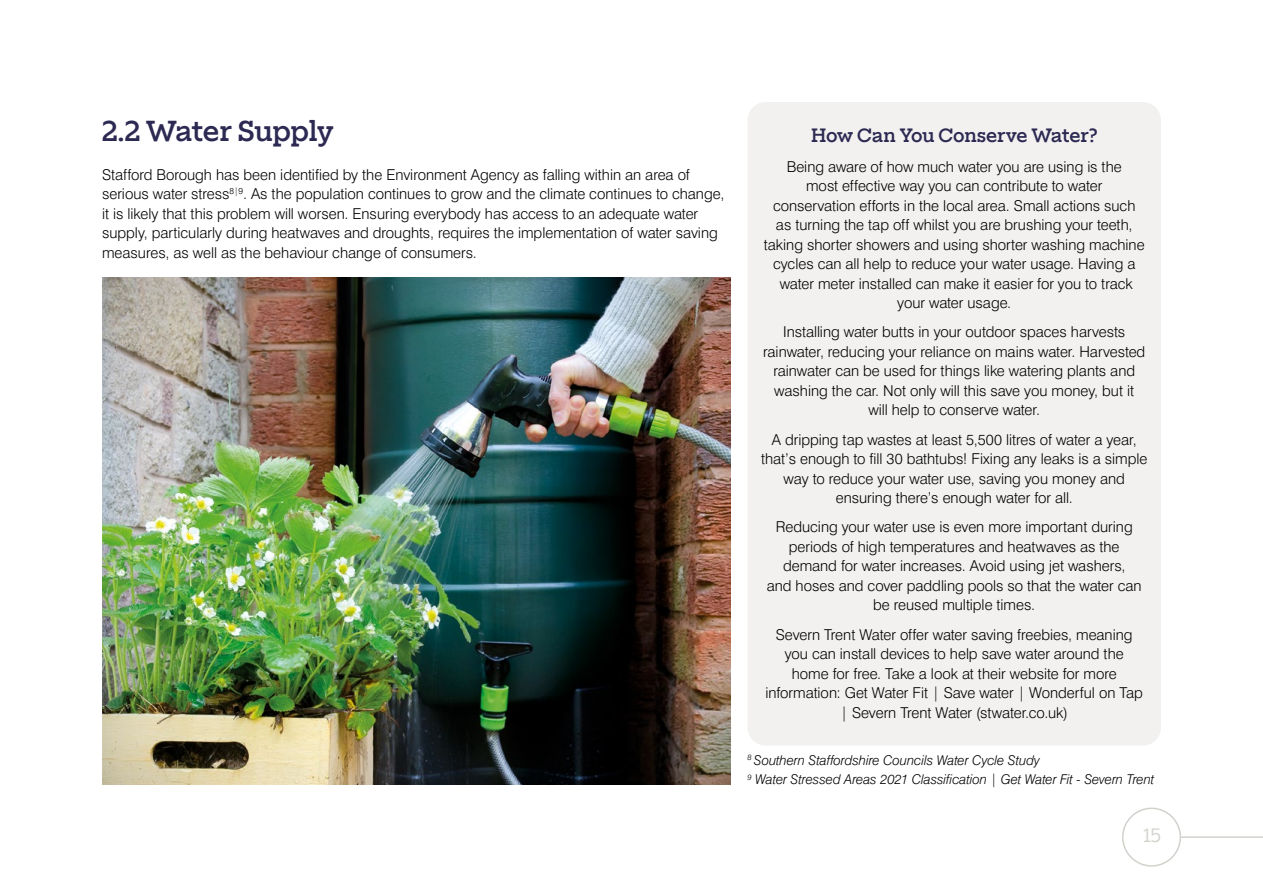
<style>
.page{position:relative;width:1263px;height:893px;background:#fff}
.page>*{position:absolute;margin:0;border:0;box-sizing:border-box;transform-origin:0 0}
.t1{font:500 27px "Elizeth";letter-spacing:-.02em;color:#2c2952}
.small_header{font:500 18px "Elizeth";letter-spacing:-.01em;color:#2c2952}
.t2{font:18px "Elizeth";color:#d3d1cc}
.t3{font:300 15px/19.5px "Swiss 721 BT";color:#000;text-align:center}
._9pt_italics{font:italic 300 13.5px "Swiss 721 BT";letter-spacing:-.005em;color:#000}
</style>
<div class="page">
<hr style="left:1181px;top:836px;width:82px;height:2px;background:#d3d1cc">
<div style="left:1122px;top:807px;width:59px;height:60px;border:2px solid #d3d1cc;border-radius:50%"></div>
<div style="left:747px;top:102px;width:414px;height:644px;background:#f2f1f0;border-radius:18px"></div>
<img style="left:102px;top:278px;width:628px;height:507px">
<h3 class="t1" style="left:102px;top:111px;width:233px">2.2 Water Supply</h3>
<p class="t3" style="left:102px;top:165px;width:624px;text-align:left">Stafford Borough has been identified by the Environment Agency as falling within an area of serious water stress<sup>8|9</sup>. As the population continues to grow and the climate continues to change, it is likely that this problem will worsen. Ensuring everybody has access to an adequate water supply, particularly during heatwaves and droughts, requires the implementation of water saving measures, as well as the behaviour change of consumers.</p>
<p class="small_header" style="left:811px;top:122px;width:288px">How Can You Conserve Water?</p>
<p class="t3" style="left:764px;top:156px;width:382px">Being aware of how much water you are using is the<br>most effective way you can contribute to water conservation efforts in the local area. Small actions such as turning the tap off whilst you are brushing your teeth, taking shorter showers and using shorter washing machine cycles can all help to reduce your water usage. Having a water meter installed can make it easier for you to track your water usage.</p>
<p class="t3" style="left:763px;top:322px;width:384px">Installing water butts in your outdoor spaces harvests rainwater, reducing your reliance on mains water. Harvested rainwater can be used for things like watering plants and washing the car. Not only will this save you money, but it will help to conserve water.</p>
<p class="t3" style="left:761px;top:429px;width:388px">A dripping tap wastes at least 5,500 litres of water a year, that’s enough to fill 30 bathtubs! Fixing any leaks is a simple way to reduce your water use, saving you money and ensuring there’s enough water for all.</p>
<p class="t3" style="left:767px;top:517px;width:376px">Reducing your water use is even more important during periods of high temperatures and heatwaves as the demand for water increases. Avoid using jet washers,<br>and hoses and cover paddling pools so that the water can be reused multiple times.</p>
<p class="t3" style="left:765px;top:624px;width:379px">Severn Trent Water offer water saving freebies, meaning you can install devices to help save water around the home for free. Take a look at their website for more information: Get Water Fit | Save water | Wonderful on Tap | Severn Trent Water (stwater.co.uk)</p>
<p class="_9pt_italics" style="left:747px;top:751px;width:294px"><sup>8</sup> Southern Staffordshire Councils Water Cycle Study</p>
<p class="_9pt_italics" style="left:747px;top:771px;width:408px"><sup>9</sup> Water Stressed Areas 2021 Classification | Get Water Fit - Severn Trent</p>
<p class="t2" style="left:1143px;top:822px;width:19px">15</p>
</div>
